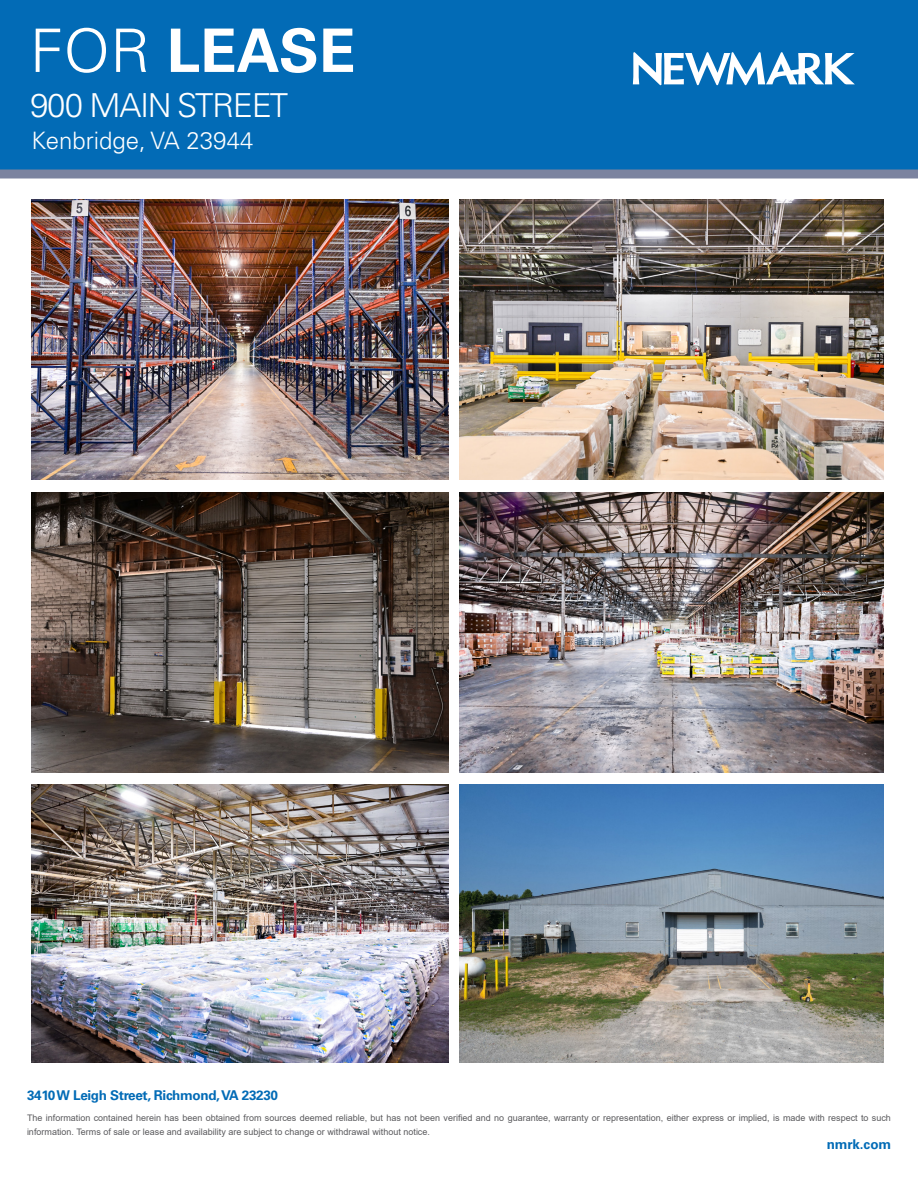
<style>
.page{position:relative;width:918px;height:1188px;background:#fff}
.page>*{position:absolute;margin:0;border:0;box-sizing:border-box;transform-origin:0 0}
.t1{font:700 60px "Univers LT Pro 65";color:#fff}
.subheader{font:300 33px "Univers LT Pro 45";letter-spacing:-.04em;color:#fff}
.callout{font:300 24px "Univers LT Pro 45";color:#fff}
.t2{font:700 13.5px "Univers LT Pro 65";letter-spacing:-.025em;color:#026bb6}
.t3{font:9px/13.5px "Arial";color:#5a5a5d}
.s1{font-family:"Univers LT Pro 45";font-weight:300}
</style>
<div class="page">
<div style="left:0;top:0;width:918px;height:170px;background:#026bb6"></div>
<img style="left:459px;top:200px;width:424px;height:279px">
<svg style="left:633px;top:52px;width:222px;height:33px"></svg>
<div style="left:0;top:170px;width:918px;height:8px;background:#7b839f"></div>
<img style="left:459px;top:492px;width:424px;height:280px">
<img style="left:32px;top:200px;width:416px;height:279px">
<img style="left:32px;top:785px;width:416px;height:278px">
<img style="left:32px;top:492px;width:416px;height:280px">
<img style="left:459px;top:785px;width:424px;height:278px">
<p class="t1" style="left:30px;top:9px;width:327px"><span class="s1">FOR</span> LEASE</p>
<p class="subheader" style="left:30px;top:84px;width:260px">900 MAIN STREET</p>
<p class="callout" style="left:32px;top:125px;width:223px">Kenbridge, VA 23944</p>
<p class="t2" style="left:27px;top:1085px;width:253px">3410 W Leigh Street, Richmond, VA 23230</p>
<p class="t3" style="left:27px;top:1111px;width:865px">The information contained herein has been obtained from sources deemed reliable, but has not been verified and no guarantee, warranty or representation, either express or implied, is made with respect to such information. Terms of sale or lease and availability are subject to change or withdrawal without notice.</p>
<p class="t2" style="left:827px;top:1135px;width:66px">nmrk.com</p>
</div>
